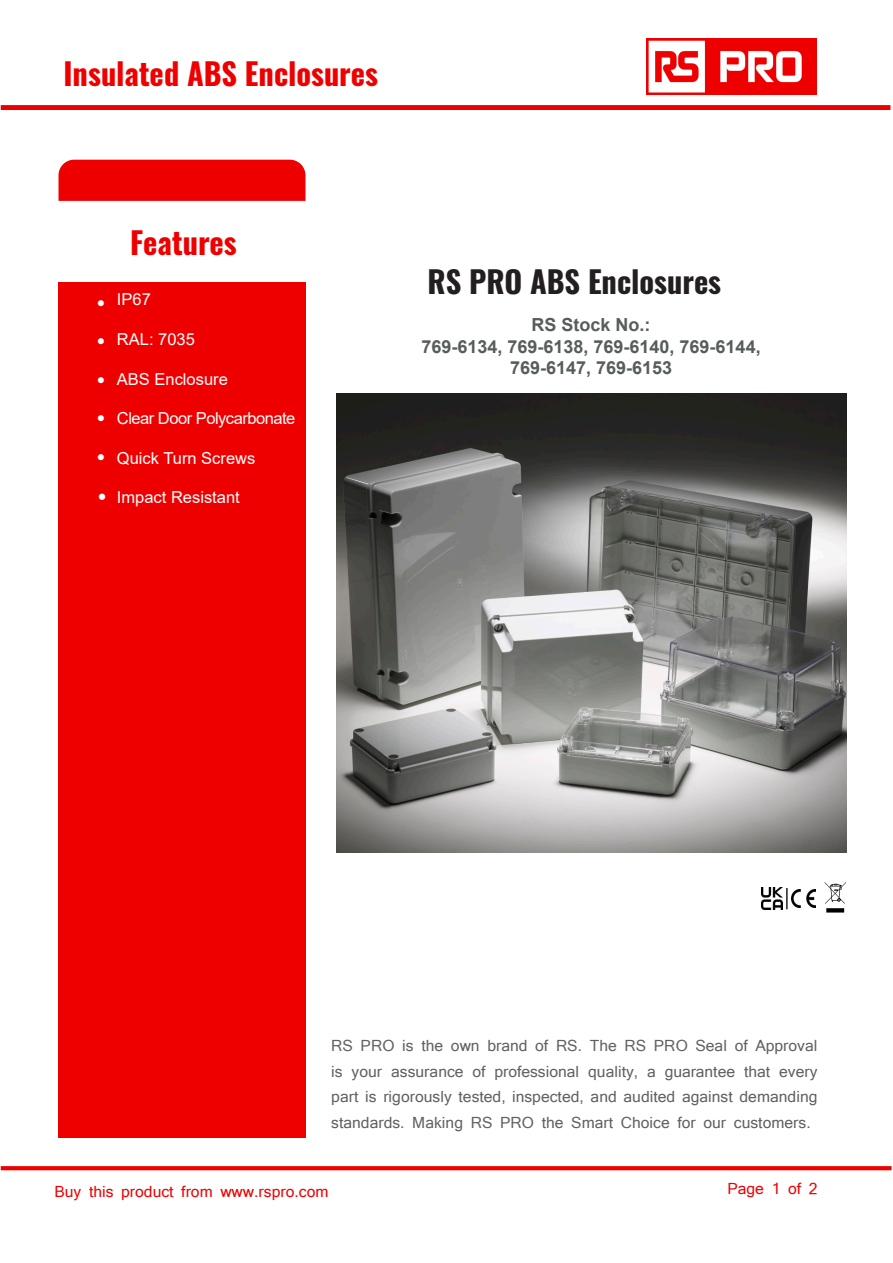
<style>
.page{position:relative;width:893px;height:1263px;background:#fff}
.page>*{position:absolute;margin:0;border:0;box-sizing:border-box;transform-origin:0 0}
.t1{font:700 30.45px "Oswald";color:#ef0000}
.t2{font:700 30.45px "Oswald";color:#231f20}
.t3{font:24px "Minion Pro";color:#fff}
.t4{font:700 21.3px "Mangal";color:#5f625f}
.t5{font:700 18px/21.6px "Arial";color:#575d5c;text-align:center}
.t6{font:16.8px "Symbol";color:#fff}
.t7{font:16.5px "Arial";color:#fff}
.t8{font:16.5px "Arial";letter-spacing:-.03em;color:#fff}
.t9{font:15.15px/25.5px "Mangal";color:#5f625f;text-align:justify}
.t10{font:15.15px "Mangal";color:#ef0000}
</style>
<div class="page">
<div style="left:0;top:105px;width:890px;height:5px;background:#ef0000"></div>
<img style="left:646px;top:38px;width:170px;height:56px">
<svg style="left:3px;top:1166px;width:887px;height:4px;background:#ef0707"></svg>
<div style="left:58px;top:268px;width:247px;height:870px;background:#ef0000"></div>
<div style="left:58px;top:200px;width:247px;height:82px;background:#fff"></div>
<div style="left:59px;top:160px;width:246px;height:41px;background:#ef0000"></div>
<img style="left:337px;top:393px;width:509px;height:460px">
<svg style="left:825px;top:882px;width:21px;height:30px"></svg>
<img style="left:761px;top:888px;width:21px;height:21px">
<img style="left:791px;top:890px;width:25px;height:17px">
<hr style="left:786px;top:888px;width:2px;height:21px;background:#231f20">
<p class="t1" style="left:63px;top:58px;width:316px">Insulated ABS Enclosures</p>
<p class="t1" style="left:130px;top:226px;width:108px">Features</p>
<p class="t6" style="left:97px;top:291px;width:9px">•</p>
<p class="t6" style="left:97px;top:329px;width:9px">•</p>
<p class="t6" style="left:97px;top:368px;width:9px">•</p>
<p class="t6" style="left:97px;top:406px;width:9px">•</p>
<p class="t6" style="left:97px;top:445px;width:9px">•</p>
<p class="t7" style="left:117px;top:288px;width:35px">IP67</p>
<p class="t7" style="left:117px;top:328px;width:79px">RAL: 7035</p>
<p class="t7" style="left:117px;top:367px;width:112px">ABS Enclosure</p>
<p class="t8" style="left:117px;top:407px;width:180px">Clear Door Polycarbonate</p>
<p class="t7" style="left:117px;top:447px;width:140px">Quick Turn Screws</p>
<p class="t3" style="left:97px;top:478px;width:11px">•</p>
<p class="t7" style="left:117px;top:486px;width:124px">Impact Resistant</p>
<p class="t2" style="left:428px;top:265px;width:295px">RS PRO ABS Enclosures</p>
<p class="t5" style="left:532px;top:314px;width:121px">RS Stock No.:</p>
<p class="t5" style="left:421px;top:336px;width:341px">769-6134, 769-6138, 769-6140, 769-6144,<br>769-6147, 769-6153</p>
<p class="t4" style="left:449px;top:323px;width:251px">RS Stock No.: xxx-xxxx</p>
<p class="t9" style="left:331px;top:1033px;width:488px">RS PRO is the own brand of RS. The RS PRO Seal of Approval is your assurance of professional quality, a guarantee that every part is rigorously tested, inspected, and audited against demanding standards. Making RS PRO the Smart Choice for our customers.</p>
<p class="t10" style="left:54px;top:1182px;width:276px">Buy this product from www.rspro.com</p>
<p class="t10" style="left:727px;top:1179px;width:92px">Page 1 of 2</p>
</div>
